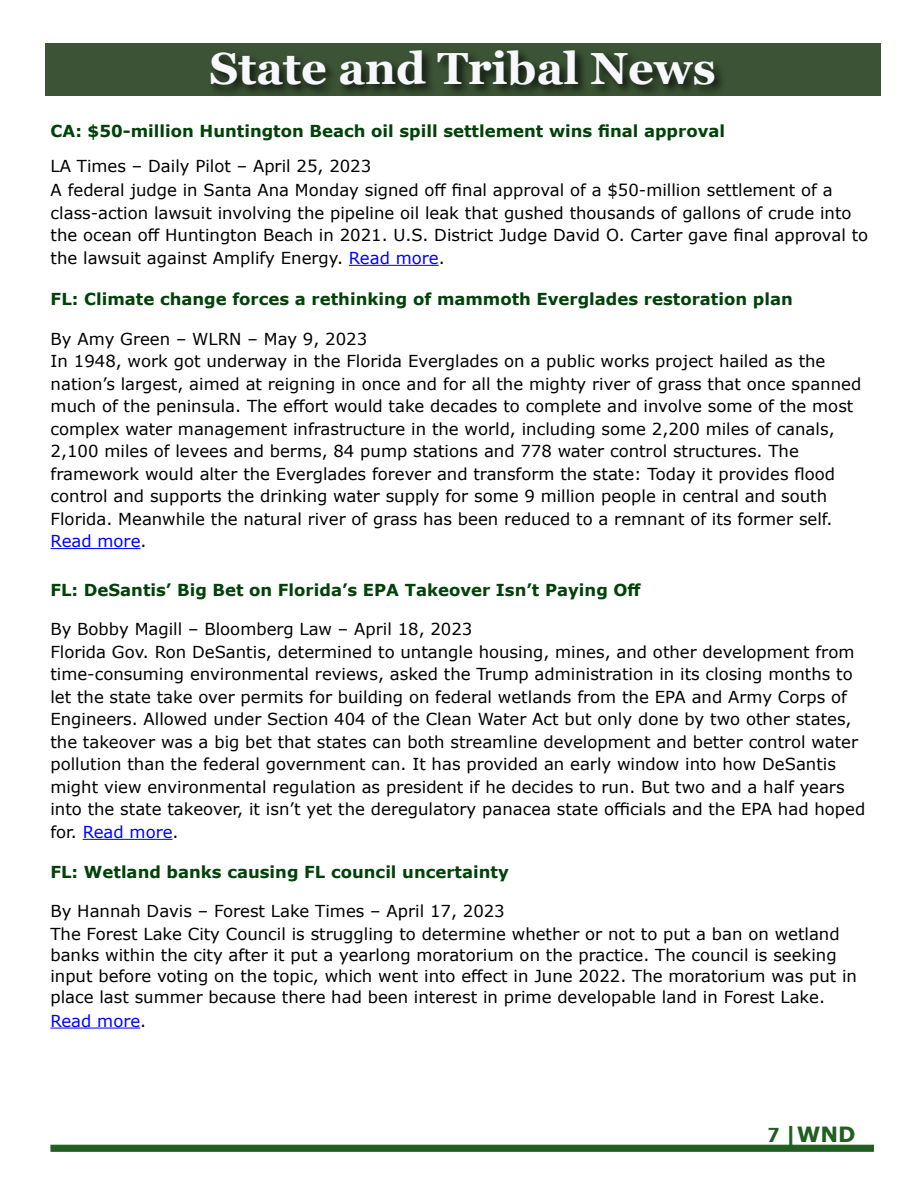
<style>
.page{position:relative;width:918px;height:1188px;background:#fff}
.page>*{position:absolute;margin:0;border:0;box-sizing:border-box;transform-origin:0 0}
.t1{font:700 45px "Georgia";color:#f6f8fb}
.t2{font:700 21px "Verdana";color:#215e21}
.t3{font:16.5px/22.5px "Verdana";color:#000}
.t4{font:700 16.5px "Verdana";color:#004209}
.t5{font:16.5px "Verdana";color:#00f}
.s1{color:#00f}
.s2{color:#000}
.s3{font-family:"Eras ITC";font-weight:600}
</style>
<div class="page">
<div style="left:50px;top:1145px;width:824px;height:7px;background:#215e21;border:1px solid #215e21"></div>
<div style="left:45px;top:43px;width:836px;height:53px;background:#3c5435"></div>
<hr style="left:349px;top:265px;width:90px;height:1px;background:#00f">
<hr style="left:51px;top:548px;width:89px;height:1px;background:#00f">
<div style="left:208px;top:47px;width:519px;height:51px;background:#000;opacity:.75"></div>
<hr style="left:83px;top:839px;width:90px;height:1px;background:#00f">
<hr style="left:50px;top:1028px;width:90px;height:1px;background:#00f">
<h1 class="t1" style="left:209px;top:40px;width:508px">State and Tribal News</h1>
<p class="t4" style="left:51px;top:120px;width:676px">CA: $50-million Huntington Beach oil spill settlement wins final approval</p>
<p class="t3" style="left:51px;top:154px;width:784px;line-height:24px">LA Times – Daily Pilot – April 25, 2023<br>A federal judge in Santa Ana Monday signed off final approval of a $50-million settlement of a</p>
<p class="t3" style="left:51px;top:201px;width:819px">class-action lawsuit involving the pipeline oil leak that gushed thousands of gallons of crude into the ocean off Huntington Beach in 2021. U.S. District Judge David O. Carter gave final approval to the lawsuit against Amplify Energy. <span class="s1">Read more</span>.</p>
<p class="t4" style="left:51px;top:287px;width:744px">FL: Climate change forces a rethinking of mammoth Everglades restoration plan</p>
<p class="t3" style="left:51px;top:327px;width:812px">By Amy Green – WLRN – May 9, 2023<br>In 1948, work got underway in the Florida Everglades on a public works project hailed as the nation’s largest, aimed at reigning in once and for all the mighty river of grass that once spanned much of the peninsula. The effort would take decades to complete and involve some of the most complex water management infrastructure in the world, including some 2,200 miles of canals, 2,100 miles of levees and berms, 84 pump stations and 778 water control structures. The framework would alter the Everglades forever and transform the state: Today it provides flood control and supports the drinking water supply for some 9 million people in central and south Florida. Meanwhile the natural river of grass has been reduced to a remnant of its former self.<br><span class="s1">Read more</span>.</p>
<p class="t4" style="left:50px;top:578px;width:592px">FL: DeSantis’ Big Bet on Florida’s EPA Takeover Isn’t Paying Off</p>
<p class="t3" style="left:50px;top:618px;width:816px">By Bobby Magill – Bloomberg Law – April 18, 2023<br>Florida Gov. Ron DeSantis, determined to untangle housing, mines, and other development from time-consuming environmental reviews, asked the Trump administration in its closing months to let the state take over permits for building on federal wetlands from the EPA and Army Corps of Engineers. Allowed under Section 404 of the Clean Water Act but only done by two other states, the takeover was a big bet that states can both streamline development and better control water pollution than the federal government can. It has provided an early window into how DeSantis might view environmental regulation as president if he decides to run. But two and a half years into the state takeover, it isn’t yet the deregulatory panacea state officials and the EPA had hoped for. <span class="s1">Read more</span>.</p>
<p class="t4" style="left:50px;top:860px;width:460px">FL: Wetland banks causing FL council uncertainty</p>
<p class="t3" style="left:50px;top:900px;width:791px">By Hannah Davis – Forest Lake Times – April 17, 2023<br>The Forest Lake City Council is struggling to determine whether or not to put a ban on wetland</p>
<p class="t3" style="left:50px;top:944px;width:808px;line-height:21px">banks within the city after it put a yearlong moratorium on the practice. The council is seeking input before voting on the topic, which went into effect in June 2022. The moratorium was put in place last summer because there had been interest in prime developable land in Forest Lake.</p>
<p class="t5" style="left:50px;top:1009px;width:97px">Read more<span class="s2">.</span></p>
<p class="t2" style="left:767px;top:1120px;width:90px"><span class="s3">7</span> |WND</p>
</div>
